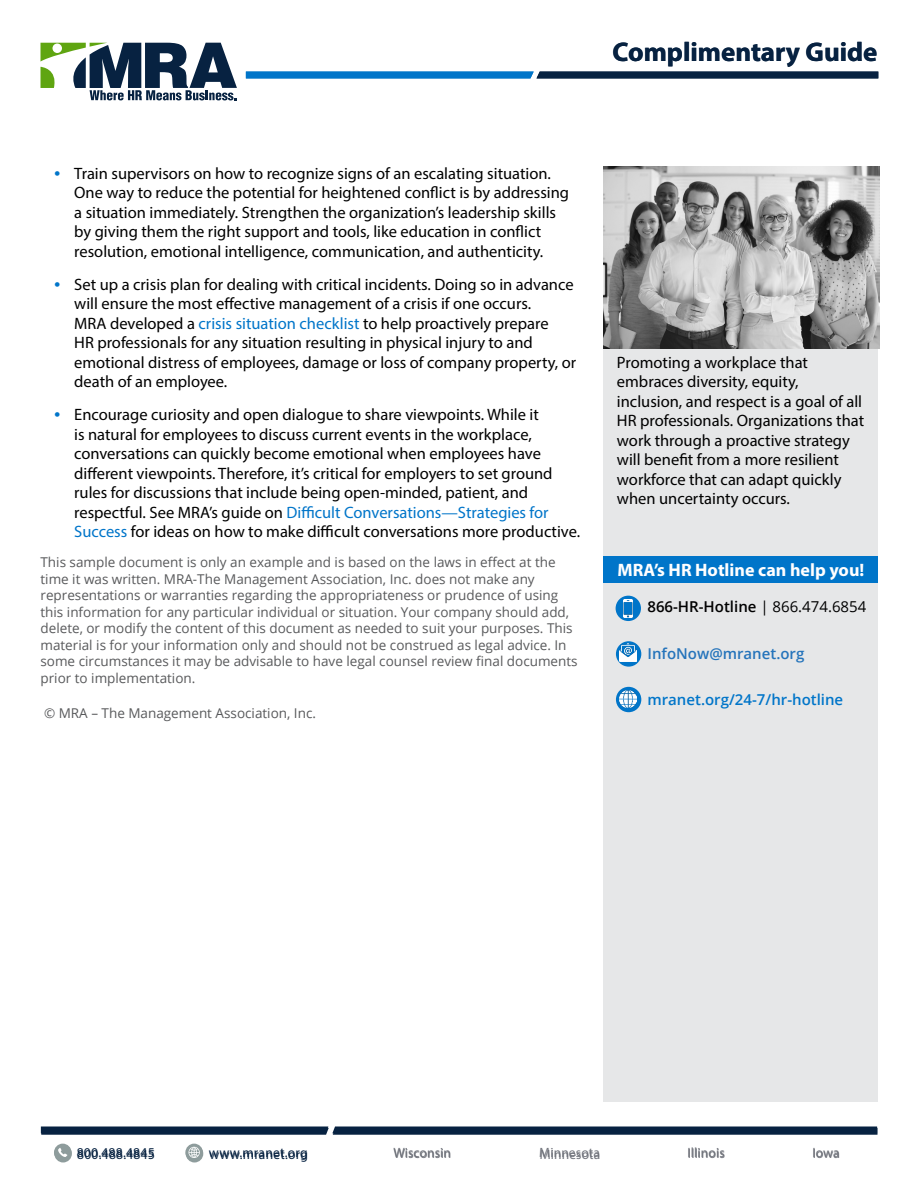
<style>
.page{position:relative;width:918px;height:1188px;background:#fff}
.page>*{position:absolute;margin:0;border:0;box-sizing:border-box;transform-origin:0 0}
.t1{font:700 27px "Myriad Pro";color:#072241}
.t2{font:700 18px "Myriad Pro";color:#fff}
.t3{font:16.5px/19.5px "Myriad Pro";color:#000}
.t4{font:600 15px "Open Sans";color:#000}
.t5{font:600 15px "Open Sans";color:#0075c9}
.t6{font:600 15px "Open Sans";color:#2574bb}
.t7{font:13.5px/16.5px "Open Sans";color:#58595b}
.t8{font:13.5px "Myriad Pro";letter-spacing:.01em;color:#71747c}
.t9{font:13.5px "Myriad Pro";letter-spacing:.02em;color:#072241}
.s1{font-family:"Adobe Garamond Pro";color:#0075c9}
.s2{color:#0075c9}
.s3{font-weight:400}
</style>
<div class="page">
<svg style="left:186px;top:1145px;width:17px;height:18px"></svg>
<svg style="left:54px;top:1145px;width:18px;height:18px"></svg>
<svg style="left:41px;top:43px;width:196px;height:57px"></svg>
<svg style="left:246px;top:72px;width:632px;height:6px;background:#064980"></svg>
<svg style="left:41px;top:1126px;width:837px;height:9px;background:#1e3652"></svg>
<div style="left:185px;top:1144px;width:18px;height:17px;background:#8e9c9c;border-radius:50%"></div>
<svg style="left:189px;top:1147px;width:11px;height:11px"></svg>
<div style="left:54px;top:1144px;width:18px;height:17px;background:#8e9c9c;border-radius:50%"></div>
<svg style="left:58px;top:1148px;width:10px;height:9px"></svg>
<div style="left:603px;top:166px;width:275px;height:936px;background:#e6e7e8"></div>
<div style="left:603px;top:556px;width:275px;height:27px;background:#0075c9"></div>
<svg style="left:616px;top:641px;width:25px;height:26px"></svg>
<div style="left:616px;top:687px;width:25px;height:25px;background:#0075c9;border-radius:50%"></div>
<svg style="left:616px;top:596px;width:25px;height:25px"></svg>
<img style="left:624px;top:600px;width:9px;height:17px">
<img style="left:620px;top:644px;width:17px;height:17px">
<img style="left:620px;top:691px;width:17px;height:17px">
<img style="left:603px;top:166px;width:277px;height:183px">
<h1 class="t1" style="left:613px;top:34px;width:266px">Complimentary Guide</h1>
<p class="t3" style="left:74px;top:163px;width:496px;text-indent:-20px"><span class="s1">•</span> Train supervisors on how to recognize signs of an escalating situation.<br>One way to reduce the potential for heightened conflict is by addressing a situation immediately. Strengthen the organization’s leadership skills by giving them the right support and tools, like education in conflict resolution, emotional intelligence, communication, and authenticity.</p>
<p class="t3" style="left:74px;top:274px;width:503px;text-indent:-20px"><span class="s1">•</span> Set up a crisis plan for dealing with critical incidents. Doing so in advance will ensure the most effective management of a crisis if one occurs.<br>MRA developed a <span class="s2">crisis situation checklist</span> to help proactively prepare<br>HR professionals for any situation resulting in physical injury to and emotional distress of employees, damage or loss of company property, or death of an employee.</p>
<p class="t3" style="left:74px;top:405px;width:507px;text-indent:-20px"><span class="s1">•</span> Encourage curiosity and open dialogue to share viewpoints. While it<br>is natural for employees to discuss current events in the workplace, conversations can quickly become emotional when employees have different viewpoints. Therefore, it’s critical for employers to set ground rules for discussions that include being open-minded, patient, and respectful. See MRA’s guide on <span class="s2">Difficult Conversations—Strategies for Success</span> for ideas on how to make difficult conversations more productive.</p>
<p class="t7" style="left:40px;top:554px;width:539px">This sample document is only an example and is based on the laws in effect at the time it was written. MRA-The Management Association, Inc. does not make any representations or warranties regarding the appropriateness or prudence of using this information for any particular individual or situation. Your company should add, delete, or modify the content of this document as needed to suit your purposes. This material is for your information only and should not be construed as legal advice. In some circumstances it may be advisable to have legal counsel review final documents prior to implementation.</p>
<p class="t7" style="left:44px;top:704px;width:274px">© MRA – The Management Association, Inc.</p>
<p class="t3" style="left:617px;top:352px;width:249px">Promoting a workplace that embraces diversity, equity, inclusion, and respect is a goal of all<br>HR professionals. Organizations that work through a proactive strategy will benefit from a more resilient workforce that can adapt quickly when uncertainty occurs.</p>
<p class="t2" style="left:617px;top:558px;width:248px">MRA’s HR Hotline can help you!</p>
<p class="t4" style="left:647px;top:596px;width:220px">866-HR-Hotline <span class="s3">| 866.474.6854</span></p>
<p class="t6" style="left:647px;top:643px;width:159px">InfoNow@mranet.org</p>
<p class="t5" style="left:647px;top:689px;width:197px">mranet.org/24-7/hr-hotline</p>
<p class="t9" style="left:77px;top:1145px;width:79px">800.488.4845</p>
<p class="t9" style="left:209px;top:1145px;width:100px">www.mranet.org</p>
<p class="t8" style="left:393px;top:1144px;width:59px">Wisconsin</p>
<p class="t8" style="left:539px;top:1145px;width:62px">Minnesota</p>
<p class="t8" style="left:687px;top:1144px;width:39px">Illinois</p>
<p class="t8" style="left:812px;top:1144px;width:29px">Iowa</p>
</div>
